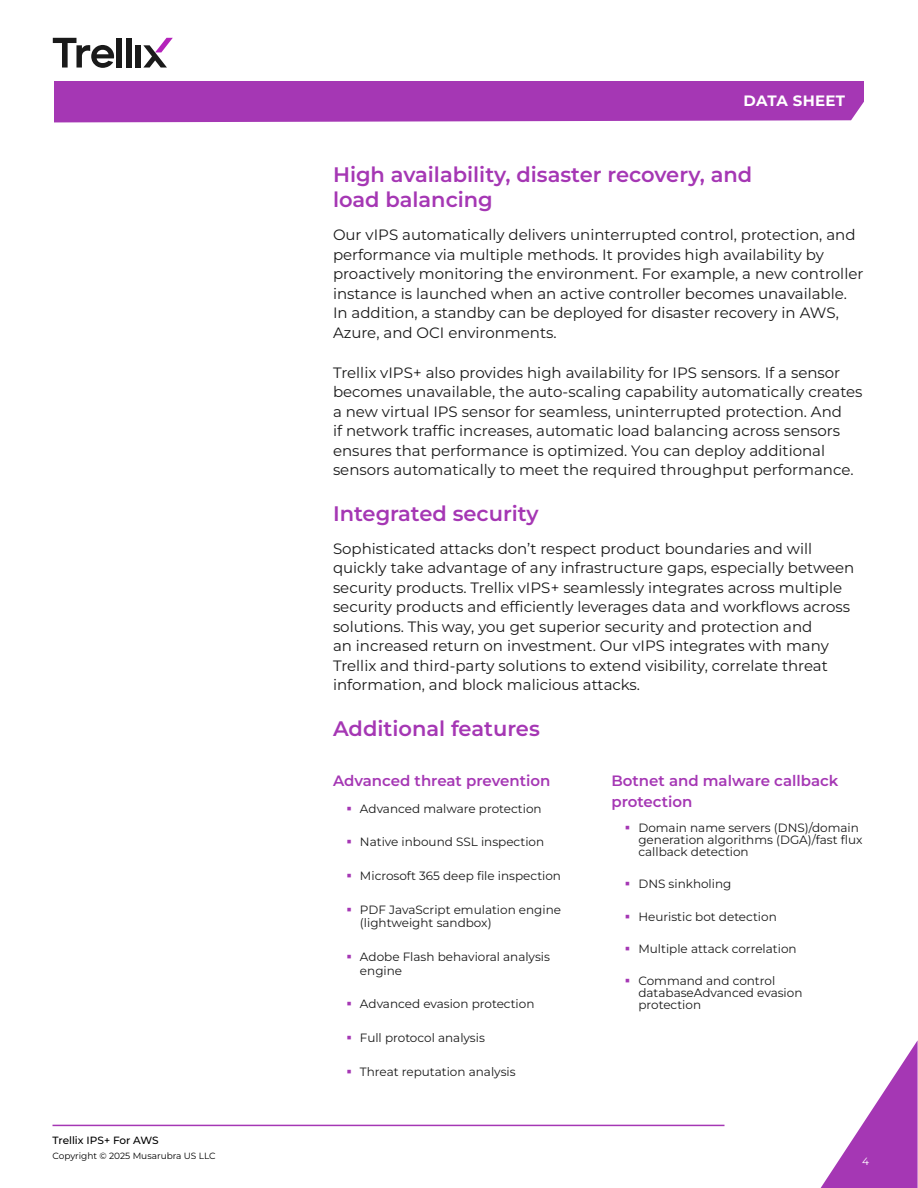
<style>
.page{position:relative;width:918px;height:1188px;background:#fff}
.page>*{position:absolute;margin:0;border:0;box-sizing:border-box;transform-origin:0 0}
.t1{font:600 21px/25.5px "Montserrat";color:#a537b4}
.t2{font:15px/19.5px "Montserrat";color:#1a1a1a}
.t3{font:600 15px/21px "Montserrat";color:#a537b4}
.t4{font:700 15px "Montserrat";letter-spacing:.02em;color:#fff}
.t5{font:12px/12px "Montserrat";color:#1a1a1a}
.t6{font:500 10.5px "Montserrat";color:#000}
.t7{font:10.5px "Montserrat";color:#fff}
.t8{font:9px "Montserrat";color:#000}
</style>
<div class="page">
<svg style="left:820px;top:1040px;width:98px;height:148px"></svg>
<div style="left:54px;top:81px;width:810px;height:41px;background:#a537b4"></div>
<svg style="left:53px;top:38px;width:61px;height:30px"></svg>
<div style="left:117px;top:38px;width:5px;height:30px;background:#1a1a1a"></div>
<div style="left:126px;top:38px;width:5px;height:30px;background:#1a1a1a"></div>
<div style="left:135px;top:45px;width:6px;height:23px;background:#1a1a1a"></div>
<svg style="left:143px;top:38px;width:30px;height:30px"></svg>
<hr style="left:52px;top:1125px;width:672px;height:1px;background:#a537b4">
<p class="t6" style="left:52px;top:1133px;width:108px">Trellix IPS+ For AWS</p>
<p class="t8" style="left:52px;top:1150px;width:165px">Copyright © 2025 Musarubra US LLC</p>
<p class="t4" style="left:744px;top:90px;width:103px">DATA SHEET</p>
<h1 class="t1" style="left:333px;top:161px;width:421px">High availability, disaster recovery, and load balancing</h1>
<p class="t2" style="left:333px;top:225px;width:532px">Our vIPS automatically delivers uninterrupted control, protection, and performance via multiple methods. It provides high availability by proactively monitoring the environment. For example, a new controller instance is launched when an active controller becomes unavailable.<br>In addition, a standby can be deployed for disaster recovery in AWS, Azure, and OCI environments.</p>
<p class="t2" style="left:333px;top:362px;width:531px">Trellix vIPS+ also provides high availability for IPS sensors. If a sensor becomes unavailable, the auto-scaling capability automatically creates a new virtual IPS sensor for seamless, uninterrupted protection. And<br>if network traffic increases, automatic load balancing across sensors ensures that performance is optimized. You can deploy additional sensors automatically to meet the required throughput performance.</p>
<h1 class="t1" style="left:333px;top:500px;width:207px">Integrated security</h1>
<p class="t2" style="left:333px;top:538px;width:523px">Sophisticated attacks don’t respect product boundaries and will quickly take advantage of any infrastructure gaps, especially between security products. Trellix vIPS+ seamlessly integrates across multiple security products and efficiently leverages data and workflows across solutions. This way, you get superior security and protection and<br>an increased return on investment. Our vIPS integrates with many Trellix and third-party solutions to extend visibility, correlate threat information, and block malicious attacks.</p>
<h1 class="t1" style="left:333px;top:715px;width:208px">Additional features</h1>
<p class="t3" style="left:333px;top:769px;width:219px">Advanced threat prevention</p>
<p class="t5" style="left:360px;top:802px;width:183px">Advanced malware protection</p>
<p class="t5" style="left:360px;top:836px;width:186px">Native inbound SSL inspection</p>
<p class="t5" style="left:360px;top:869px;width:203px">Microsoft 365 deep fi le inspection</p>
<p class="t5" style="left:360px;top:902px;width:203px;line-height:13.5px">PDF JavaScript emulation engine (lightweight sandbox)</p>
<p class="t5" style="left:360px;top:950px;width:192px;line-height:13.5px">Adobe Flash behavioral analysis engine</p>
<p class="t5" style="left:360px;top:998px;width:176px">Advanced evasion protection</p>
<p class="t5" style="left:360px;top:1031px;width:126px">Full protocol analysis</p>
<p class="t5" style="left:360px;top:1065px;width:157px">Threat reputation analysis</p>
<p class="t3" style="left:611px;top:769px;width:228px">Botnet and malware callback protection</p>
<p class="t5" style="left:638px;top:821px;width:226px">Domain name servers (DNS)/domain generation algorithms (DGA)/fast flux callback detection</p>
<p class="t5" style="left:638px;top:878px;width:95px">DNS sinkholing</p>
<p class="t5" style="left:638px;top:910px;width:140px">Heuristic bot detection</p>
<p class="t5" style="left:638px;top:942px;width:160px">Multiple attack correlation</p>
<p class="t5" style="left:638px;top:974px;width:166px">Command and control databaseAdvanced evasion protection</p>
<p class="t7" style="left:862px;top:1154px;width:8px">4</p>
</div>
